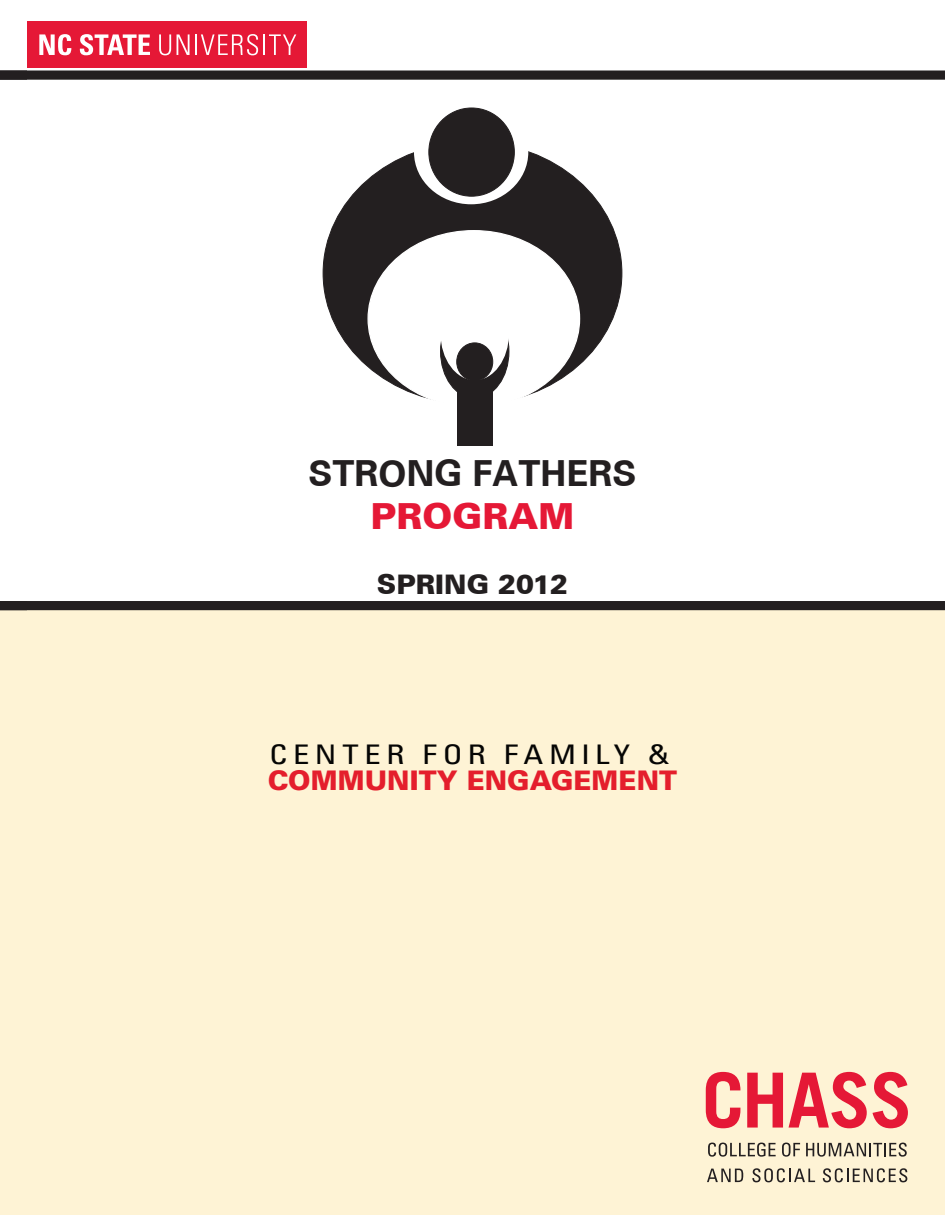
<style>
.page{position:relative;width:945px;height:1215px;background:#fff}
.page>*{position:absolute;margin:0;border:0;box-sizing:border-box;transform-origin:0 0}
.t1{font:700 36px "Univers CE";color:#231f20}
.t2{font:900 36px "Univers CE";color:#e51836}
.t3{font:900 27px "Univers LT";color:#e41e2c}
.t4{font:condensed 27px "Univers LT";letter-spacing:.17em;color:#050504;scale:1.2 1}
.t5{font:900 27px "Univers CE";color:#231f20}
</style>
<div class="page">
<div style="left:27px;top:21px;width:279px;height:47px;background:#e51836"></div>
<svg style="left:39px;top:34px;width:32px;height:21px"></svg>
<svg style="left:80px;top:34px;width:70px;height:21px"></svg>
<svg style="left:159px;top:34px;width:12px;height:21px"></svg>
<svg style="left:177px;top:34px;width:13px;height:21px"></svg>
<hr style="left:195px;top:34px;width:2px;height:21px;background:#fff">
<svg style="left:201px;top:34px;width:57px;height:21px"></svg>
<hr style="left:263px;top:34px;width:2px;height:21px;background:#fff">
<svg style="left:269px;top:34px;width:27px;height:21px"></svg>
<div style="left:0;top:608px;width:945px;height:607px;background:#fef3d5"></div>
<div style="left:1px;top:602px;width:943px;height:7px;background:#231f20"></div>
<div style="left:0;top:601px;width:945px;height:9px;border:2px solid #231f20"></div>
<div style="left:1px;top:71px;width:943px;height:8px;background:#231f20"></div>
<div style="left:0;top:70px;width:945px;height:10px;border:2px solid #231f20"></div>
<svg style="left:706px;top:1072px;width:34px;height:56px"></svg>
<svg style="left:747px;top:1073px;width:36px;height:55px"></svg>
<svg style="left:789px;top:1072px;width:78px;height:56px"></svg>
<svg style="left:873px;top:1072px;width:35px;height:56px"></svg>
<svg style="left:708px;top:1143px;width:68px;height:14px"></svg>
<svg style="left:782px;top:1143px;width:18px;height:14px"></svg>
<svg style="left:806px;top:1143px;width:101px;height:14px"></svg>
<svg style="left:707px;top:1169px;width:36px;height:13px"></svg>
<svg style="left:752px;top:1168px;width:63px;height:14px"></svg>
<svg style="left:823px;top:1168px;width:84px;height:14px"></svg>
<div style="left:323px;top:142px;width:299px;height:262px;background:#231f20;border-radius:50%"></div>
<div style="left:414px;top:100px;width:114px;height:104px;background:#fff;border-radius:50%"></div>
<div style="left:429px;top:108px;width:85px;height:88px;background:#231f20;border-radius:50%"></div>
<div style="left:368px;top:231px;width:212px;height:176px;background:#fff;border-radius:50%"></div>
<div style="left:441px;top:305px;width:68px;height:93px;background:#231f20;border-radius:50%"></div>
<div style="left:441px;top:287px;width:68px;height:93px;background:#fff;border-radius:50%"></div>
<div style="left:457px;top:343px;width:36px;height:38px;background:#231f20;border-radius:50%"></div>
<div style="left:456px;top:342px;width:37px;height:39px;border:1px solid #231f20;border-radius:50%"></div>
<div style="left:457px;top:381px;width:36px;height:65px;background:#231f20"></div>
<p class="t1" style="left:308px;top:452px;width:330px">STRONG FATHERS</p>
<p class="t2" style="left:371px;top:494px;width:205px">PROGRAM</p>
<p class="t5" style="left:377px;top:568px;width:193px">SPRING 2012</p>
<p class="t4" style="left:270px;top:738px;width:335px">CENTER FOR FAMILY &amp;</p>
<p class="t3" style="left:268px;top:763px;width:411px">COMMUNITY ENGAGEMENT</p>
</div>
